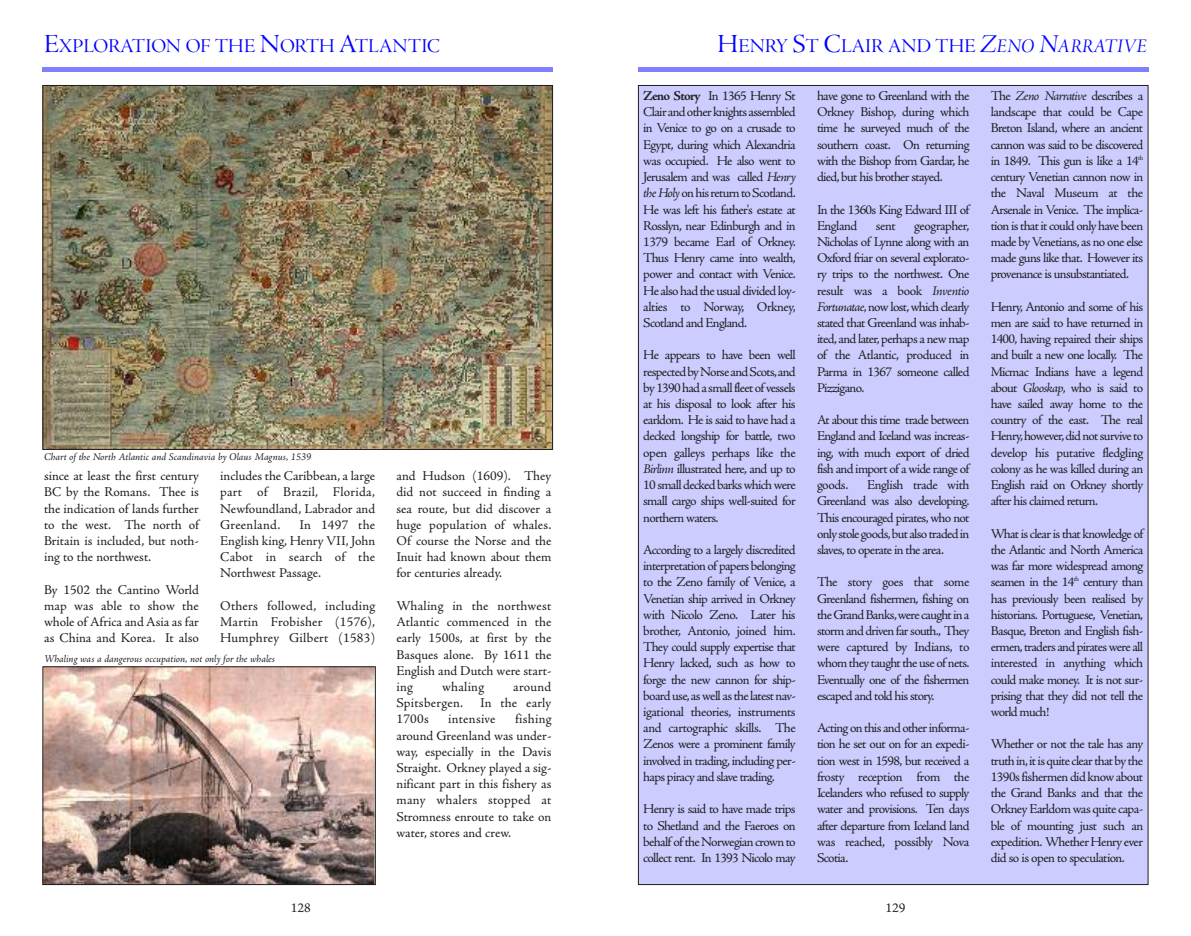
<style>
.page{position:relative;width:1191px;height:936px;background:#fff}
.page>*{position:absolute;margin:0;border:0;box-sizing:border-box;transform-origin:0 0}
.t1{font:20.25px "Adobe Jenson Pro Disp";color:#00f}
.t2{font:13.5px/16.2px "Adobe Jenson Pro";letter-spacing:-.045em;color:#201e21;text-align:justify}
.t3{font:13.5px "Adobe Jenson Pro";letter-spacing:.015em;color:#201e21}
.t4{font:13.5px "Adobe Jenson Pro";letter-spacing:.02em;color:#201e21}
.t5{font:italic 10.5px "Adobe Jenson Pro";letter-spacing:-.005em;color:#201e21}
.s1{font-size:27px}
.s2{font-family:"Adobe Jenson Pro It Disp";font-size:27px}
.s3{font-family:"Adobe Jenson Pro It Disp"}
.s4{font-weight:700}
.s5{font-style:italic}
</style>
<div class="page">
<div style="left:638px;top:85px;width:510px;height:799px;background:#ccf"></div>
<hr style="left:638px;top:68px;width:510px;height:4px;background:#8080ff">
<img style="left:45px;top:87px;width:506px;height:361px">
<img style="left:45px;top:668px;width:329px;height:214px">
<div style="left:43px;top:666px;width:333px;height:218px;border:1px solid #201e21"></div>
<hr style="left:43px;top:68px;width:510px;height:4px;background:#8080ff">
<h1 class="t1" style="left:44px;top:39px;width:397px"><span class="s1">E</span>XPLORATION OF THE <span class="s1">N</span>ORTH <span class="s1">A</span>TLANTIC</h1>
<p class="t5" style="left:44px;top:452px;width:269px">Chart of the North Atlantic and Scandinavia by Olaus Magnus, 1539</p>
<p class="t2" style="left:44px;top:469px;width:156px">since at least the first century BC by the Romans. Thee is the indication of lands further to the west. The north of Britain is included, but noth&shy;ing to the northwest.</p>
<p class="t2" style="left:44px;top:582px;width:156px">By 1502 the Cantino World map was able to show the whole of Africa and Asia as far as China and Korea. It also</p>
<p class="t2" style="left:220px;top:469px;width:156px">includes the Caribbean, a large part of Brazil, Florida, Newfoundland, Labrador and Greenland.</p>
<p class="t2" style="left:220px;top:518px;width:156px;text-indent:79px">In 1497 the English king, Henry VII, John Cabot in search of the Northwest Passage.</p>
<p class="t2" style="left:220px;top:599px;width:156px">Others followed, including Martin Frobisher (1576), Humphrey Gilbert (1583)</p>
<p class="t5" style="left:44px;top:654px;width:232px">Whaling was a dangerous occupation, not only for the whales</p>
<p class="t2" style="left:396px;top:469px;width:156px">and Hudson (1609). They did not succeed in finding a sea route, but did discover a huge population of whales.<br>Of course the Norse and the Inuit had known about them for centuries already.</p>
<p class="t2" style="left:396px;top:599px;width:156px">Whaling in the northwest Atlantic commenced in the early 1500s, at first by the Basques alone. By 1611 the English and Dutch were start&shy;ing</p>
<p class="t4" style="left:442px;top:681px;width:43px">whaling</p>
<p class="t2" style="left:396px;top:680px;width:156px;text-indent:117px">around Spitsbergen. In the early 1700s</p>
<p class="t2" style="left:396px;top:712px;width:156px;text-indent:119px">fishing around Greenland was under&shy;way, especially in the Davis Straight. Orkney played a sig&shy;nificant part in this fishery as many whalers stopped at Stromness enroute to take on water, stores and crew.</p>
<p class="t3" style="left:448px;top:714px;width:49px">intensive</p>
<p class="t2" style="left:291px;top:900px;width:21px">128</p>
<h1 class="t1" style="left:717px;top:39px;width:431px"><span class="s1">H</span>ENRY <span class="s1">S</span>T <span class="s1">C</span>LAIR AND THE <span class="s2">Z</span><span class="s3">ENO</span> <span class="s2">N</span><span class="s3">ARRATIVE</span></h1>
<p class="t2" style="left:643px;top:89px;width:154px"><span class="s4">Zeno Story</span> In 1365 Henry St Clairandotherknightsassembled in Venice to go on a crusade to Egypt, during which Alexandria was occupied. He also went to Jerusalem and was called <span class="s5">Henry the Holy</span> onhisreturntoScotland.<br>He was left his father's estate at Rosslyn, near Edinburgh and in 1379 became Earl of Orkney.<br>Thus Henry came into wealth, power and contact with Venice.<br>He also had the usual divided loy&shy;alties to Norway, Orkney, Scotland and England.</p>
<p class="t2" style="left:643px;top:348px;width:154px">He appears to have been well respectedbyNorseandScots,and by1390hadasmallfleetof vessels at his disposal to look after his earldom. He is said to have had a decked longship for battle, two open galleys perhaps like the <span class="s5">Birlinn</span> illustrated here, and up to 10 small decked barks which were small cargo ships well-suited for northern waters.</p>
<p class="t2" style="left:643px;top:543px;width:154px">According to a largely discredited interpretation of papers belonging to the Zeno family of Venice, a Venetian ship arrived in Orkney with Nicolo Zeno. Later his brother, Antonio, joined him.<br>They could supply expertise that Henry lacked, such as how to forge the new cannon for ship&shy;board use,as well as the latest nav&shy;igational theories, instruments and cartographic skills. The Zenos were a prominent family involved in trading, including per&shy;haps piracy and slave trading.</p>
<p class="t2" style="left:643px;top:802px;width:154px">Henry is said to have made trips to Shetland and the Faeroes on behalf of the Norwegian crown to collect rent. In 1393 Nicolo may</p>
<p class="t2" style="left:817px;top:89px;width:154px">have gone to Greenland with the Orkney Bishop, during which time he surveyed much of the southern coast. On returning with the Bishop from Gardar, he died, but his brother stayed.</p>
<p class="t2" style="left:817px;top:202px;width:154px">In the 1360s King Edward III of<br>England</p>
<p class="t2" style="left:817px;top:219px;width:154px;text-indent:97px">geographer, Nicholas of Lynne along with an Oxford friar on several explorato&shy;ry trips to the northwest. One result was a book <span class="s5">Inventio Fortunatae</span>,now lost,which clearly stated that Greenland was inhab&shy;ited,and later,perhaps a new map of the Atlantic, produced in Parma in 1367 someone called Pizzigano.</p>
<p class="t2" style="left:817px;top:413px;width:154px">At about this time trade between England and Iceland was increas&shy;ing, with much export of dried fish and import of a wide range of goods.</p>
<p class="t2" style="left:876px;top:219px;width:21px">sent</p>
<p class="t2" style="left:817px;top:478px;width:154px;text-indent:50px">English trade with Greenland was also developing.<br>This encouraged pirates, who not onlystolegoods,butalsotradedin slaves, to operate in the area.</p>
<p class="t2" style="left:817px;top:575px;width:154px">The story goes that some Greenland fishermen, fishing on theGrandBanks,werecaughtina storm and driven far south., They were captured by Indians, to whom they taught the use of nets.<br>Eventually one of the fishermen escaped and told his story.</p>
<p class="t2" style="left:817px;top:721px;width:154px">Acting on this and other informa&shy;tion he set out on for an expedi&shy;tion west in 1598, but received a frosty reception from the Icelanders who refused to supply water and provisions. Ten days after departure from Iceland land was reached, possibly Nova Scotia.</p>
<p class="t2" style="left:885px;top:900px;width:21px">129</p>
<p class="t2" style="left:990px;top:89px;width:154px">The <span class="s5">Zeno Narrative</span> describes a landscape that could be Cape Breton Island, where an ancient cannon was said to be discovered in 1849. This gun is like a 14<sup>th </sup>century Venetian cannon now in the Naval Museum at the Arsenale in Venice. The implica&shy;tion is that it could only have been made by Venetians, as no one else made guns like that. However its provenance is unsubstantiated.</p>
<p class="t2" style="left:990px;top:300px;width:154px">Henry, Antonio and some of his men are said to have returned in 1400, having repaired their ships and built a new one locally. The Micmac Indians have a legend about <span class="s5">Glooskap</span>, who is said to have sailed away home to the country of the east. The real Henry,however,didnotsurviveto develop his putative fledgling colony as he was killed during an English raid on Orkney shortly after his claimed return.</p>
<p class="t2" style="left:990px;top:526px;width:154px">What is clear is that knowledge of the Atlantic and North America was far more widespread among seamen in the 14<sup>th</sup> century than has previously been realised by historians. Portuguese, Venetian, Basque, Breton and English fish&shy;ermen,traders and pirates were all interested in anything which could make money. It is not sur&shy;prising that they did not tell the world much!</p>
<p class="t2" style="left:990px;top:737px;width:154px">Whether or not the tale has any truth in,it is quite clear that by the 1390s fishermen did know about the Grand Banks and that the Orkney Earldom was quite capa&shy;ble of mounting just such an expedition. WhetherHenryever did so is open to speculation.</p>
</div>
